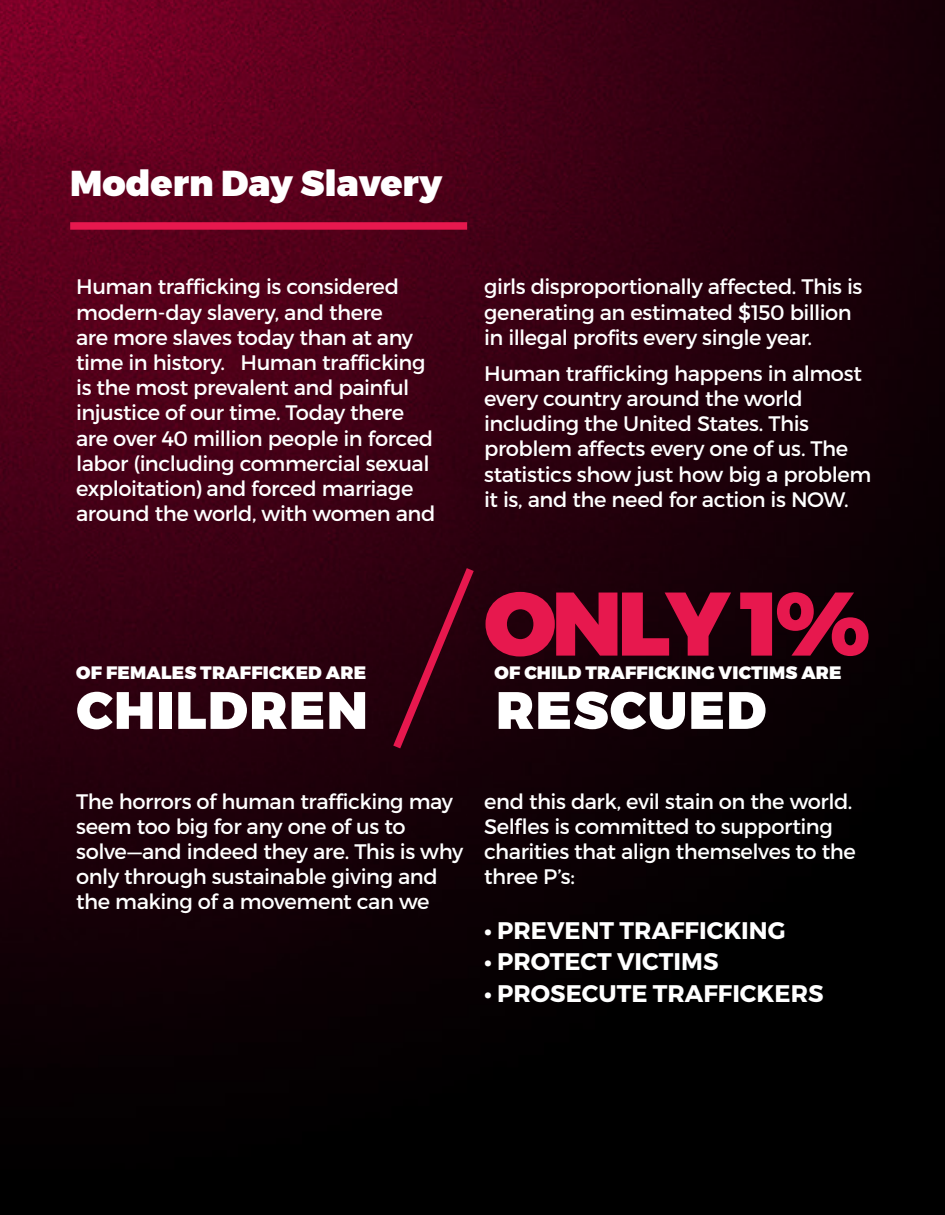
<style>
.page{position:relative;width:945px;height:1215px;background:#fff}
.page>*{position:absolute;margin:0;border:0;box-sizing:border-box;transform-origin:0 0}
.t1{font:900 90px "Montserrat";color:#e7184e}
.t2{font:900 52.5px "Montserrat";letter-spacing:.03em;color:#fff}
._41_Header_black_Tit{font:900 36px "Montserrat";color:#fff}
.t3{font:700 24px "Montserrat";color:#fff}
._8_Content_black_Sou{font:21px/25.2px "Montserrat";letter-spacing:-.02em;color:#fff}
.t4{font:900 18px "Montserrat";letter-spacing:.01em;color:#fff}
</style>
<div class="page">
<img style="left:0;top:0;width:945px;height:1215px">
<svg style="left:387px;top:560px;width:93px;height:197px;background:#330110"></svg>
<div style="left:70px;top:222px;width:397px;height:8px;background:#e7184e"></div>
<p class="_41_Header_black_Tit" style="left:70px;top:161px;width:374px">Modern Day Slavery</p>
<p class="_8_Content_black_Sou" style="left:76px;top:274px;width:361px">Human trafficking is considered modern-day slavery, and there<br>are more slaves today than at any time in history. Human trafficking is the most prevalent and painful injustice of our time. Today there are over 40 million people in forced labor (including commercial sexual exploitation) and forced marriage around the world, with women and</p>
<p class="_8_Content_black_Sou" style="left:484px;top:274px;width:380px">girls disproportionally affected. This is generating an estimated $150 billion in illegal profits every single year.</p>
<p class="_8_Content_black_Sou" style="left:484px;top:361px;width:389px">Human trafficking happens in almost every country around the world including the United States. This problem affects every one of us. The statistics show just how big a problem it is, and the need for action is NOW.</p>
<p class="t4" style="left:76px;top:661px;width:291px">OF FEMALES TRAFFICKED ARE</p>
<p class="t1" style="left:484px;top:567px;width:388px">ONLY 1%</p>
<p class="t4" style="left:494px;top:661px;width:349px">OF CHILD TRAFFICKING VICTIMS ARE</p>
<p class="t2" style="left:76px;top:677px;width:293px">CHILDREN</p>
<p class="t2" style="left:496px;top:677px;width:272px">RESCUED</p>
<p class="_8_Content_black_Sou" style="left:76px;top:789px;width:389px">The horrors of human trafficking may seem too big for any one of us to solve—and indeed they are. This is why only through sustainable giving and the making of a movement can we</p>
<p class="_8_Content_black_Sou" style="left:484px;top:789px;width:373px">end this dark, evil stain on the world.<br>Selfles is committed to supporting charities that align themselves to the three P’s:</p>
<p class="t3" style="left:484px;top:915px;width:303px">• PREVENT TRAFFICKING</p>
<p class="t3" style="left:484px;top:947px;width:236px">• PROTECT VICTIMS</p>
<p class="t3" style="left:484px;top:978px;width:341px">• PROSECUTE TRAFFICKERS</p>
</div>
